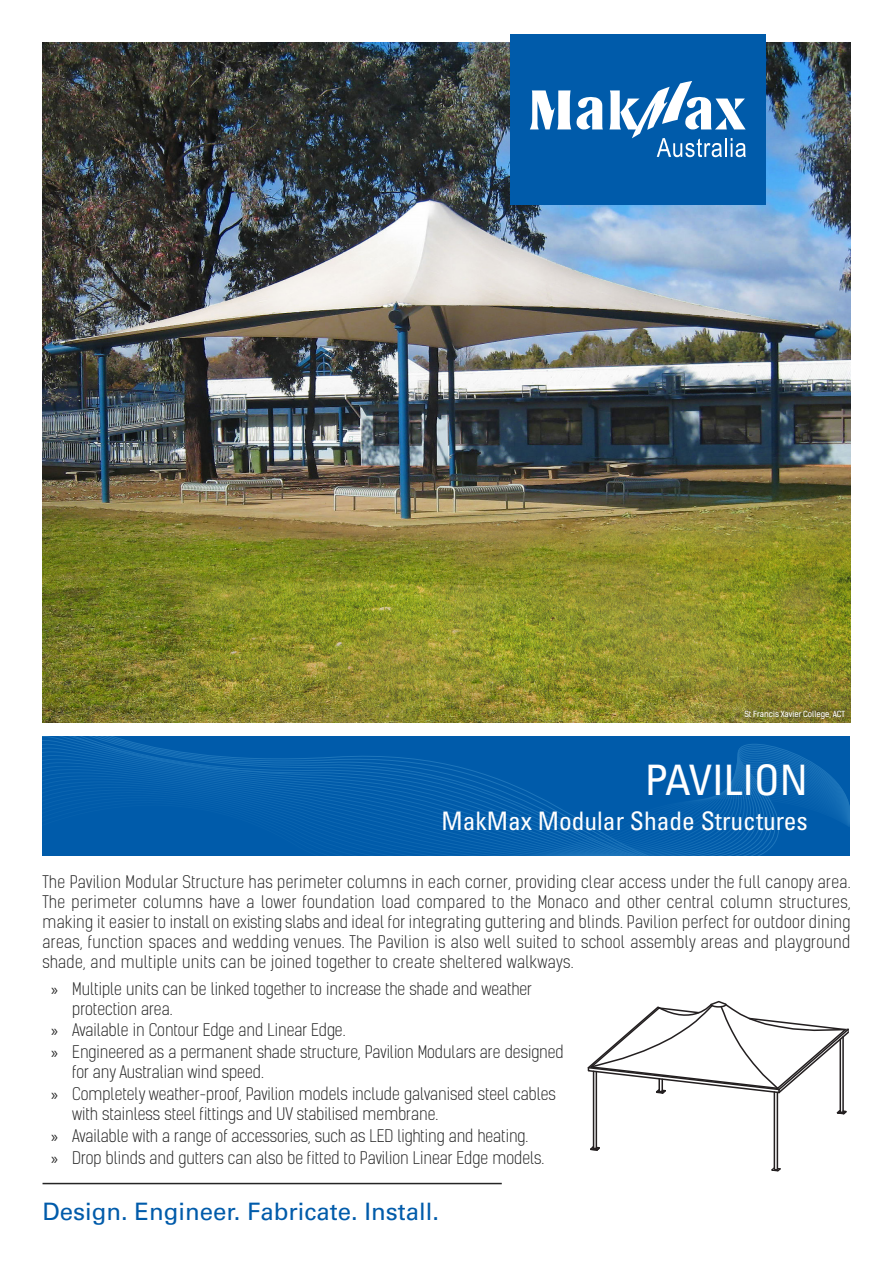
<style>
.page{position:relative;width:893px;height:1263px;background:#fff}
.page>*{position:absolute;margin:0;border:0;box-sizing:border-box;transform-origin:0 0}
.t1{font:42px "Univers LT 57 Cn";color:#fff}
.t2{font:25.5px "Univers LT 57 Cn";color:#fff}
.t3{font:24px "Univers LT 55 Rm";color:#005baa}
.Brochure_Copy{font:300 16.5px/19.8px "Kelson Sans";color:#252525}
.t4{font:8.1px "Kelson Sans";color:#fff}
.s1{font-family:"Myriad Pro";font-weight:400}
</style>
<div class="page">
<img style="left:43px;top:43px;width:807px;height:680px">
<div style="left:510px;top:34px;width:255px;height:170px;background:#005baa"></div>
<svg style="left:530px;top:90px;width:73px;height:40px"></svg>
<svg style="left:609px;top:81px;width:137px;height:76px"></svg>
<svg style="left:43px;top:736px;width:807px;height:120px;background:#045eac"></svg>
<hr style="left:43px;top:1183px;width:459px;height:1px;background:#252525">
<div style="left:738px;top:705px;width:113px;height:20px;background:#231f20;opacity:.75"></div>
<hr style="left:842px;top:1037px;width:2px;height:75px;background:#231f20">
<hr style="left:839px;top:1039px;width:2px;height:73px;background:#231f20">
<svg style="left:836px;top:1108px;width:11px;height:7px"></svg>
<hr style="left:777px;top:1092px;width:1px;height:77px;background:#231f20">
<hr style="left:774px;top:1092px;width:1px;height:77px;background:#231f20">
<svg style="left:771px;top:1167px;width:10px;height:5px"></svg>
<hr style="left:596px;top:1071px;width:1px;height:77px;background:#231f20">
<hr style="left:593px;top:1071px;width:1px;height:77px;background:#231f20">
<svg style="left:590px;top:1145px;width:10px;height:6px"></svg>
<svg style="left:587px;top:1000px;width:262px;height:95px"></svg>
<p class="t4" style="left:744px;top:709px;width:102px">St Francis Xavier College, ACT</p>
<p class="t1" style="left:645px;top:754px;width:165px">PAVILION</p>
<p class="t2" style="left:441px;top:805px;width:368px">MakMax Modular Shade Structures</p>
<p class="Brochure_Copy" style="left:43px;top:873px;width:809px;text-align:justify">The Pavilion Modular Structure has perimeter columns in each corner, providing clear access under the full canopy area.<br>The perimeter columns have a lower foundation load compared to the Monaco and other central column structures, making it easier to install on existing slabs and ideal for integrating guttering and blinds. Pavilion perfect for outdoor dining areas, function spaces and wedding venues. The Pavilion is also well suited to school assembly areas and playground shade, and multiple units can be joined together to create sheltered walkways.</p>
<p class="Brochure_Copy" style="left:72px;top:979px;width:461px;text-indent:-21px"><span class="s1">»</span> Multiple units can be linked together to increase the shade and weather protection area.</p>
<p class="Brochure_Copy" style="left:51px;top:1021px;width:296px"><span class="s1">»</span> Available in Contour Edge and Linear Edge.</p>
<p class="Brochure_Copy" style="left:72px;top:1043px;width:493px;text-indent:-21px"><span class="s1">»</span> Engineered as a permanent shade structure, Pavilion Modulars are designed for any Australian wind speed.</p>
<p class="Brochure_Copy" style="left:72px;top:1084px;width:485px;text-indent:-21px"><span class="s1">»</span> Completely weather-proof, Pavilion models include galvanised steel cables with stainless steel fittings and UV stabilised membrane.</p>
<p class="Brochure_Copy" style="left:51px;top:1126px;width:479px"><span class="s1">»</span> Available with a range of accessories, such as LED lighting and heating.</p>
<p class="Brochure_Copy" style="left:51px;top:1148px;width:495px"><span class="s1">»</span> Drop blinds and gutters can also be fitted to Pavilion Linear Edge models.</p>
<p class="t3" style="left:43px;top:1197px;width:398px">Design. Engineer. Fabricate. Install.</p>
</div>
